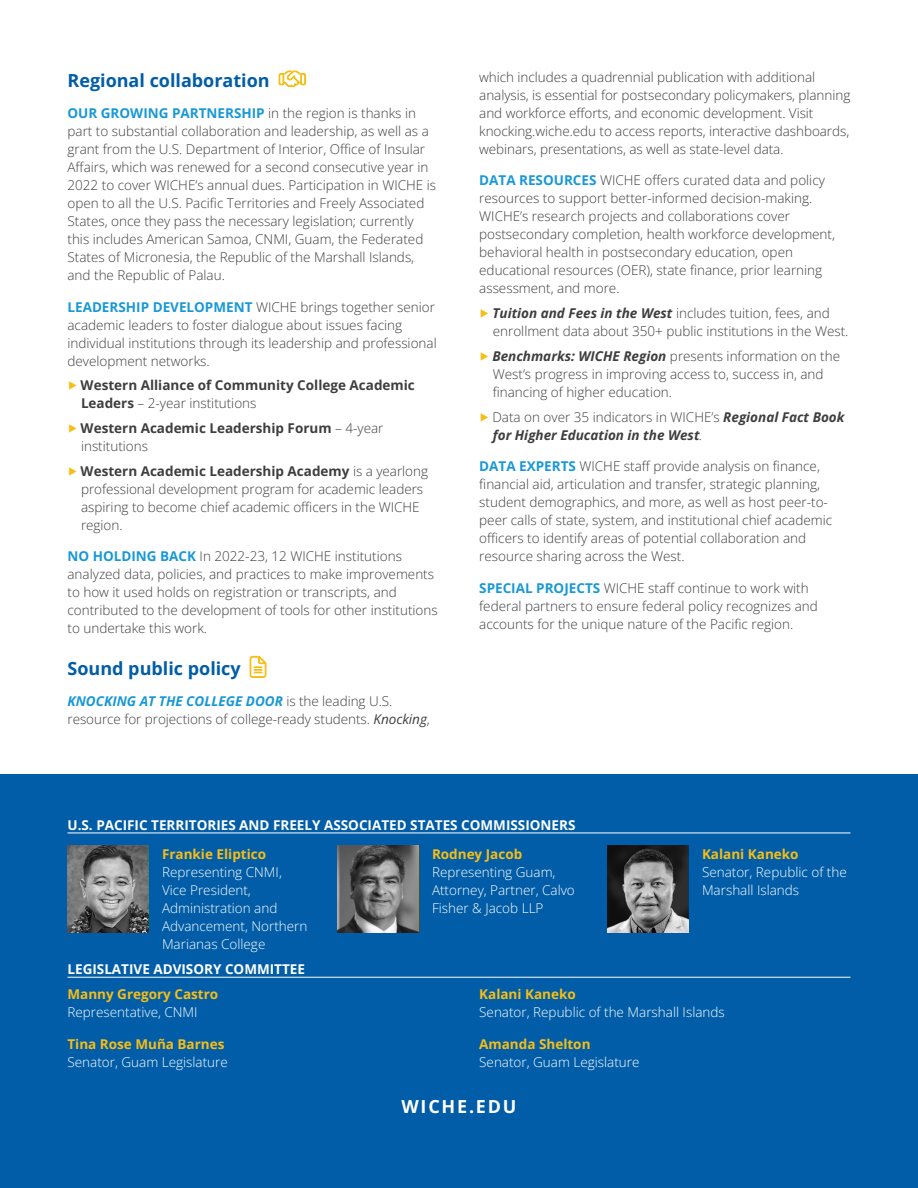
<style>
.page{position:relative;width:918px;height:1188px;background:#fff}
.page>*{position:absolute;margin:0;border:0;box-sizing:border-box;transform-origin:0 0}
.Subheading{font:700 18px "Open Sans";color:#015da7}
.Subheading-2{font:700 18px "Open Sans";letter-spacing:.1em;color:#fff}
.Body_Text{font:300 13.5px/18px "Open Sans";color:#3e3e3f}
.Staff_Name{font:300 13.5px/18px "Open Sans";color:#fff}
.Body_Text-2{font:300 13.5px/18px "Open Sans";color:#fff}
.t1{font:700 13.5px/18px "Open Sans";color:#3e3e3f}
.Staff_State{font:700 13.5px "Open Sans";color:#fff}
.t2{font:italic 700 13.5px/18px "Open Sans";color:#3e3e3f}
.Staff_Name-2{font:700 13.5px "Open Sans";color:#f7be16}
.s1{color:#f7be16}
.s2{font-weight:700;color:#1898d6}
.s3{font-weight:300}
.s4{font-weight:700}
.s5{font-weight:700;font-style:italic;color:#1898d6}
.s6{font-weight:400;font-style:italic}
.s7{font-weight:700;font-style:italic}
.s8{font-weight:300;font-style:normal}
.s9{font-weight:700;color:#f7be16}
</style>
<div class="page">
<div style="left:0;top:775px;width:918px;height:413px;background:#015da7"></div>
<hr style="left:68px;top:833px;width:782px;height:1px;background:#fff">
<hr style="left:68px;top:977px;width:782px;height:1px;background:#fff">
<svg style="left:338px;top:845px;width:80px;height:88px;background:#6d6d6d"></svg>
<svg style="left:68px;top:845px;width:80px;height:88px;background:#777"></svg>
<svg style="left:608px;top:845px;width:80px;height:88px;background:#616161"></svg>
<h2 class="Subheading" style="left:68px;top:68px;width:239px">Regional collaboration <span class="s1">■▲</span></h2>
<p class="Body_Text" style="left:68px;top:104px;width:370px"><span class="s2">OUR GROWING PARTNERSHIP</span> in the region is thanks in part to substantial collaboration and leadership, as well as a grant from the U.S. Department of Interior, Office of Insular Affairs, which was renewed for a second consecutive year in 2022 to cover WICHE’s annual dues. Participation in WICHE is open to all the U.S. Pacific Territories and Freely Associated States, once they pass the necessary legislation; currently this includes American Samoa, CNMI, Guam, the Federated States of Micronesia, the Republic of the Marshall Islands, and the Republic of Palau.</p>
<p class="Body_Text" style="left:68px;top:298px;width:371px"><span class="s2">LEADERSHIP DEVELOPMENT</span> WICHE brings together senior academic leaders to foster dialogue about issues facing individual institutions through its leadership and professional development networks.</p>
<p class="t1" style="left:81px;top:376px;width:335px;text-indent:-14px"><span class="s1">▶</span> Western Alliance of Community College Academic<br>Leaders <span class="s3">– 2-year institutions</span></p>
<p class="t1" style="left:81px;top:419px;width:304px;text-indent:-14px"><span class="s1">▶</span> Western Academic Leadership Forum <span class="s3">– 4-year institutions</span></p>
<p class="Body_Text" style="left:81px;top:462px;width:349px;text-indent:-14px"><span class="s1">▶</span> <span class="s4">Western Academic Leadership Academy</span> is a yearlong professional development program for academic leaders aspiring to become chief academic officers in the WICHE region.</p>
<p class="Body_Text" style="left:68px;top:547px;width:372px"><span class="s2">NO HOLDING BACK</span> In 2022-23, 12 WICHE institutions analyzed data, policies, and practices to make improvements to how it used holds on registration or transcripts, and contributed to the development of tools for other institutions to undertake this work.</p>
<h2 class="Subheading" style="left:68px;top:656px;width:200px">Sound public policy <span class="s1">●●■▲</span></h2>
<p class="Body_Text" style="left:68px;top:692px;width:364px"><span class="s5">KNOCKING AT THE COLLEGE DOOR</span> is the leading U.S. resource for projections of college-ready students. <span class="s6">Knocking</span>,</p>
<p class="Body_Text" style="left:479px;top:68px;width:373px">which includes a quadrennial publication with additional analysis, is essential for postsecondary policymakers, planning and workforce efforts, and economic development. Visit knocking.wiche.edu to access reports, interactive dashboards, webinars, presentations, as well as state-level data.</p>
<p class="Body_Text" style="left:479px;top:171px;width:357px"><span class="s2">DATA RESOURCES</span> WICHE offers curated data and policy resources to support better-informed decision-making.<br>WICHE’s research projects and collaborations cover postsecondary completion, health workforce development, behavioral health in postsecondary education, open educational resources (OER), state finance, prior learning assessment, and more.</p>
<p class="Body_Text" style="left:493px;top:304px;width:357px;text-indent:-14px"><span class="s1">▶</span> <span class="s7">Tuition and Fees in the West</span> includes tuition, fees, and enrollment data about 350+ public institutions in the West.</p>
<p class="Body_Text" style="left:493px;top:347px;width:349px;text-indent:-14px"><span class="s1">▶</span> <span class="s7">Benchmarks: WICHE Region</span> presents information on the<br>West’s progress in improving access to, success in, and financing of higher education.</p>
<p class="t2" style="left:493px;top:407px;width:353px;text-indent:-14px"><span class="s1">▶</span> <span class="s8">Data on over 35 indicators in WICHE’s</span> Regional Fact Book for Higher Education in the West<span class="s3">.</span></p>
<p class="Body_Text" style="left:479px;top:457px;width:354px"><span class="s2">DATA EXPERTS</span> WICHE staff provide analysis on finance, financial aid, articulation and transfer, strategic planning, student demographics, and more, as well as host peer-to&shy;peer calls of state, system, and institutional chief academic officers to identify areas of potential collaboration and resource sharing across the West.</p>
<p class="Body_Text" style="left:479px;top:578px;width:340px"><span class="s2">SPECIAL PROJECTS</span> WICHE staff continue to work with federal partners to ensure federal policy recognizes and accounts for the unique nature of the Pacific region.</p>
<p class="Staff_State" style="left:68px;top:816px;width:509px">U.S. PACIFIC TERRITORIES AND FREELY ASSOCIATED STATES COMMISSIONERS</p>
<p class="Staff_Name-2" style="left:162px;top:845px;width:106px">Frankie Eliptico</p>
<p class="Staff_Name" style="left:162px;top:863px;width:147px">Representing CNMI,<br>Vice President,<br>Administration and<br>Advancement, Northern<br>Marianas College</p>
<p class="Staff_Name-2" style="left:432px;top:845px;width:92px">Rodney Jacob</p>
<p class="Staff_Name" style="left:432px;top:863px;width:144px">Representing Guam,<br>Attorney, Partner, Calvo<br>Fisher &amp; Jacob LLP</p>
<p class="Staff_Name-2" style="left:702px;top:845px;width:98px">Kalani Kaneko</p>
<p class="Staff_Name" style="left:702px;top:863px;width:146px">Senator, Republic of the<br>Marshall Islands</p>
<p class="Staff_State" style="left:68px;top:960px;width:239px">LEGISLATIVE ADVISORY COMMITTEE</p>
<p class="Body_Text-2" style="left:68px;top:985px;width:152px"><span class="s9">Manny Gregory Castro<br></span>Representative, CNMI</p>
<p class="Body_Text-2" style="left:68px;top:1034px;width:162px"><span class="s9">Tina Rose Muña Barnes<br></span>Senator, Guam Legislature</p>
<p class="Body_Text-2" style="left:479px;top:985px;width:247px"><span class="s9">Kalani Kaneko<br></span>Senator, Republic of the Marshall Islands</p>
<p class="Body_Text-2" style="left:479px;top:1034px;width:162px"><span class="s9">Amanda Shelton<br></span>Senator, Guam Legislature</p>
<h2 class="Subheading-2" style="left:401px;top:1094px;width:117px">WICHE.EDU</h2>
</div>
